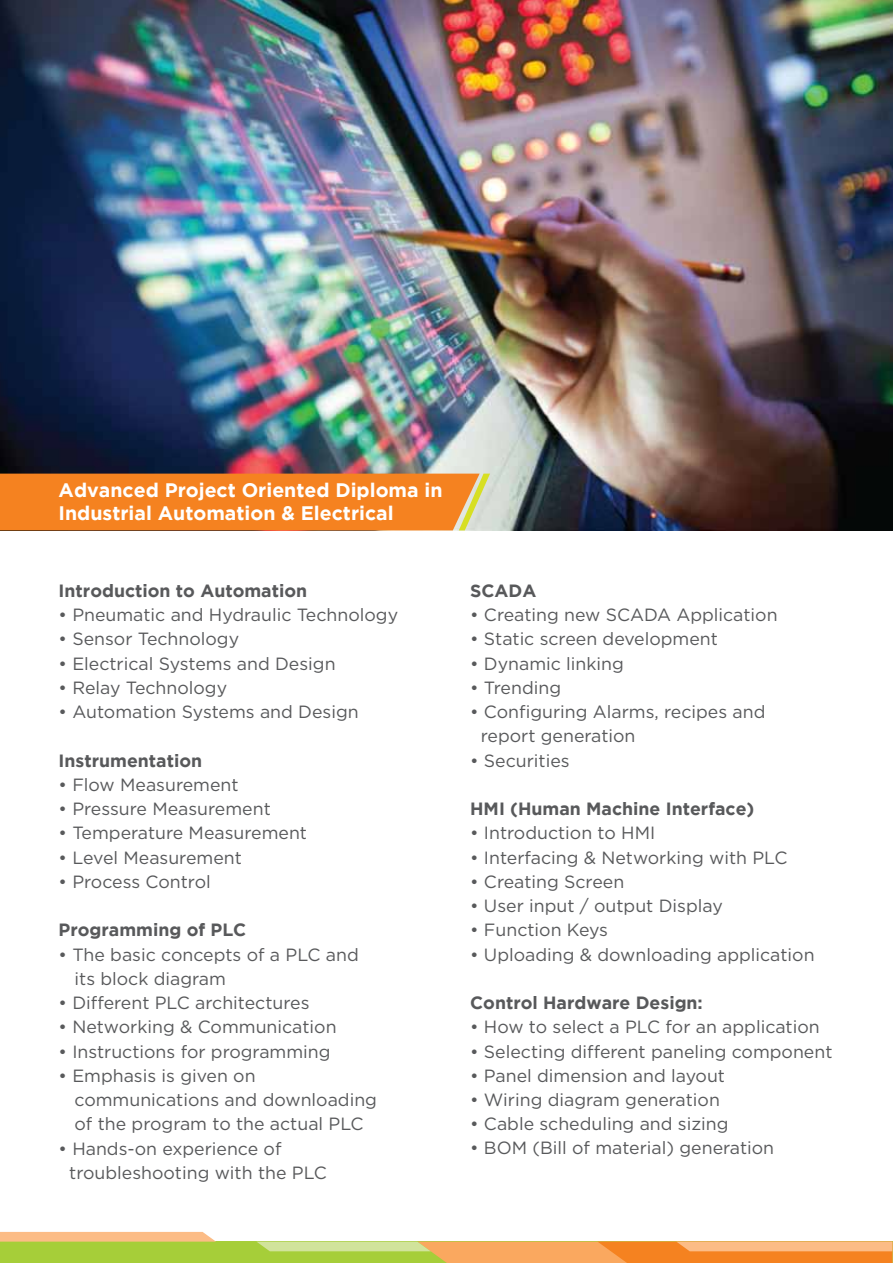
<style>
.page{position:relative;width:893px;height:1263px;background:#fff}
.page>*{position:absolute;margin:0;border:0;box-sizing:border-box;transform-origin:0 0}
.t1{font:700 19.5px/23.4px "Gotham";color:#fff}
.t2{font:17.7px/24.3px "Gotham";color:#58595b}
.t3{font:700 17.7px "Gotham";color:#58595b}
</style>
<div class="page">
<img style="left:0;top:0;width:893px;height:530px">
<div style="left:0;top:1241px;width:892px;height:22px;background:#a6ce39"></div>
<div style="left:0;top:1232px;width:215px;height:9px;background:#fcbc86"></div>
<svg style="left:257px;top:1241px;width:635px;height:22px;background:#e5ad52"></svg>
<div style="left:0;top:474px;width:490px;height:56px;background:#f58220"></div>
<p class="t1" style="left:59px;top:478px;width:385px">Advanced Project Oriented Diploma in<br>Industrial Automation &amp; Electrical</p>
<p class="t3" style="left:59px;top:580px;width:250px">Introduction to Automation</p>
<p class="t2" style="left:59px;top:602px;width:341px">• Pneumatic and Hydraulic Technology</p>
<p class="t2" style="left:59px;top:627px;width:182px">• Sensor Technology</p>
<p class="t2" style="left:59px;top:651px;width:278px">• Electrical Systems and Design</p>
<p class="t2" style="left:59px;top:675px;width:170px">• Relay Technology</p>
<p class="t2" style="left:59px;top:699px;width:302px">• Automation Systems and Design</p>
<p class="t3" style="left:59px;top:750px;width:145px">Instrumentation</p>
<p class="t2" style="left:59px;top:772px;width:182px">• Flow Measurement</p>
<p class="t2" style="left:59px;top:796px;width:214px">• Pressure Measurement</p>
<p class="t2" style="left:59px;top:821px;width:250px">• Temperature Measurement</p>
<p class="t2" style="left:59px;top:845px;width:185px">• Level Measurement</p>
<p class="t2" style="left:59px;top:869px;width:154px">• Process Control</p>
<p class="t3" style="left:59px;top:920px;width:189px">Programming of PLC</p>
<p class="t2" style="left:75px;top:942px;width:286px;text-indent:-16px">• The basic concepts of a PLC and its block diagram</p>
<p class="t2" style="left:59px;top:990px;width:252px">• Different PLC architectures</p>
<p class="t2" style="left:59px;top:1014px;width:279px">• Networking &amp; Communication</p>
<p class="t2" style="left:59px;top:1039px;width:273px">• Instructions for programming</p>
<p class="t2" style="left:75px;top:1063px;width:304px;text-indent:-16px">• Emphasis is given on communications and downloading of the program to the actual PLC</p>
<p class="t2" style="left:69px;top:1136px;width:259px;text-indent:-11px">• Hands-on experience of troubleshooting with the PLC</p>
<p class="t3" style="left:470px;top:580px;width:68px">SCADA</p>
<p class="t2" style="left:470px;top:602px;width:309px">• Creating new SCADA Application</p>
<p class="t2" style="left:470px;top:627px;width:249px">• Static screen development</p>
<p class="t2" style="left:470px;top:651px;width:155px">• Dynamic linking</p>
<p class="t2" style="left:470px;top:675px;width:92px">• Trending</p>
<p class="t2" style="left:481px;top:699px;width:286px;text-indent:-11px">• Configuring Alarms, recipes and report generation</p>
<p class="t2" style="left:470px;top:748px;width:101px">• Securities</p>
<p class="t3" style="left:470px;top:799px;width:286px">HMI (Human Machine Interface)</p>
<p class="t2" style="left:470px;top:821px;width:187px">• Introduction to HMI</p>
<p class="t2" style="left:470px;top:845px;width:319px">• Interfacing &amp; Networking with PLC</p>
<p class="t2" style="left:470px;top:869px;width:156px">• Creating Screen</p>
<p class="t2" style="left:470px;top:893px;width:254px">• User input / output Display</p>
<p class="t2" style="left:470px;top:917px;width:139px">• Function Keys</p>
<p class="t2" style="left:470px;top:942px;width:346px">• Uploading &amp; downloading application</p>
<p class="t3" style="left:470px;top:992px;width:234px">Control Hardware Design:</p>
<p class="t2" style="left:470px;top:1014px;width:351px">• How to select a PLC for an application</p>
<p class="t2" style="left:470px;top:1039px;width:364px">• Selecting different paneling component</p>
<p class="t2" style="left:470px;top:1063px;width:256px">• Panel dimension and layout</p>
<p class="t2" style="left:470px;top:1087px;width:251px">• Wiring diagram generation</p>
<p class="t2" style="left:470px;top:1111px;width:260px">• Cable scheduling and sizing</p>
<p class="t2" style="left:470px;top:1136px;width:305px">• BOM (Bill of material) generation</p>
</div>
